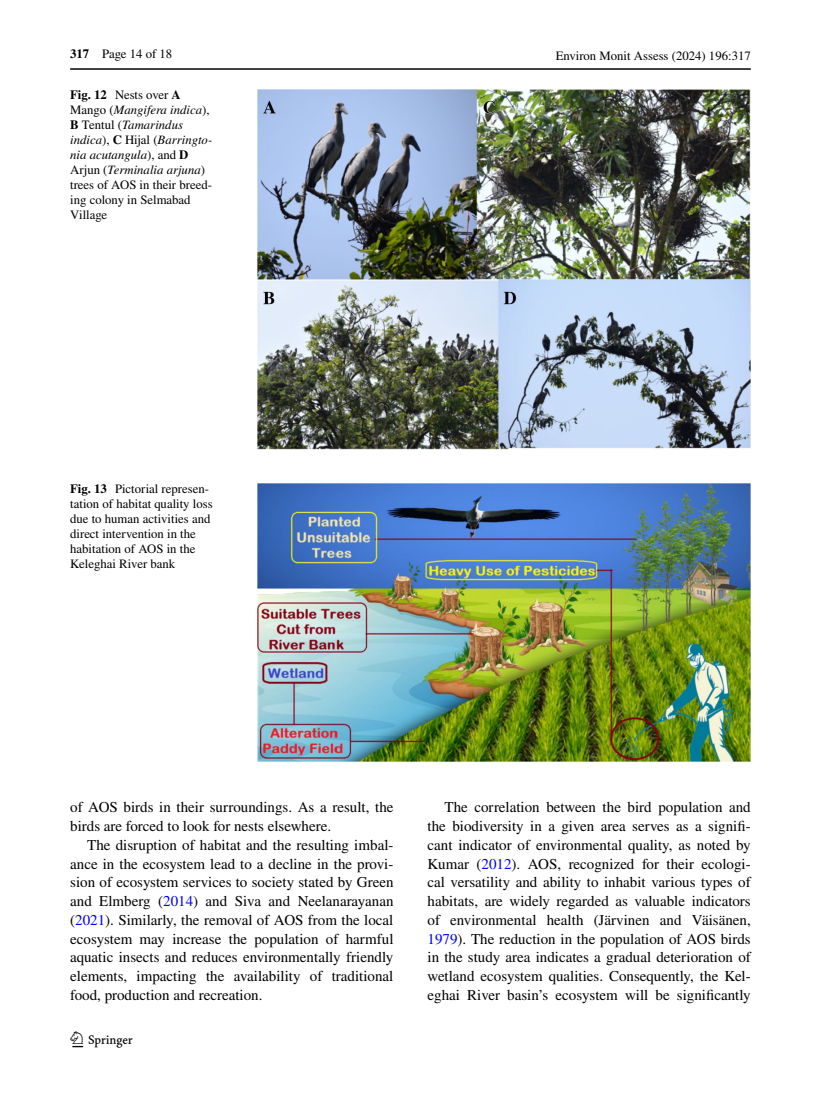
<style>
.page{position:relative;width:821px;height:1106px;background:#fff}
.page>*{position:absolute;margin:0;border:0;box-sizing:border-box;transform-origin:0 0}
.t1{font:22.5px "Springnew Regular 2";color:#000}
.t2{font:15px/18.8px "STIX";color:#000;text-align:justify}
.t3{font:12.75px/15px "STIX";color:#000}
.s1{font-weight:700}
.s2{font-style:italic}
.s3{color:#00f}
</style>
<div class="page">
<hr style="left:70px;top:68px;width:680px;height:2px;background:#000">
<img style="left:257px;top:89px;width:493px;height:361px">
<img style="left:257px;top:483px;width:493px;height:279px">
<p class="t3" style="left:70px;top:47px;width:104px"><span class="s1">317</span> Page 14 of 18</p>
<p class="t3" style="left:70px;top:88px;width:143px"><span class="s1">Fig. 12</span> Nests over <span class="s1">A<br></span>Mango (<span class="s2">Mangifera indica</span>),<br><span class="s1">B</span> Tentul (<span class="s2">Tamarindus indica</span>), <span class="s1">C</span> Hijal (<span class="s2">Barringto&shy;nia acutangula</span>), and <span class="s1">D<br></span>Arjun (<span class="s2">Terminalia arjuna</span>) trees of AOS in their breed&shy;ing colony in Selmabad<br>Village</p>
<p class="t3" style="left:555px;top:49px;width:197px">Environ Monit Assess (2024) 196:317</p>
<p class="t3" style="left:70px;top:482px;width:144px"><span class="s1">Fig. 13</span> Pictorial represen&shy;tation of habitat quality loss due to human activities and direct intervention in the habitation of AOS in the<br>Keleghai River bank</p>
<p class="t2" style="left:70px;top:798px;width:325px">of AOS birds in their surroundings. As a result, the birds are forced to look for nests elsewhere.</p>
<p class="t2" style="left:70px;top:836px;width:325px;text-indent:17px">The disruption of habitat and the resulting imbal&shy;ance in the ecosystem lead to a decline in the provi&shy;sion of ecosystem services to society stated by Green and Elmberg (<span class="s3">2014</span>) and Siva and Neelanarayanan (<span class="s3">2021</span>). Similarly, the removal of AOS from the local ecosystem may increase the population of harmful aquatic insects and reduces environmentally friendly elements, impacting the availability of traditional food, production and recreation.</p>
<h1 class="t1" style="left:72px;top:1031px;width:62px">1 3</h1>
<p class="t2" style="left:427px;top:798px;width:325px;text-indent:17px">The correlation between the bird population and the biodiversity in a given area serves as a signifi&shy;cant indicator of environmental quality, as noted by Kumar (<span class="s3">2012</span>). AOS, recognized for their ecologi&shy;cal versatility and ability to inhabit various types of habitats, are widely regarded as valuable indicators of environmental health (Järvinen and Väisänen, <span class="s3">1979</span>). The reduction in the population of AOS birds in the study area indicates a gradual deterioration of wetland ecosystem qualities. Consequently, the Kel&shy;eghai River basin’s ecosystem will be significantly</p>
</div>
